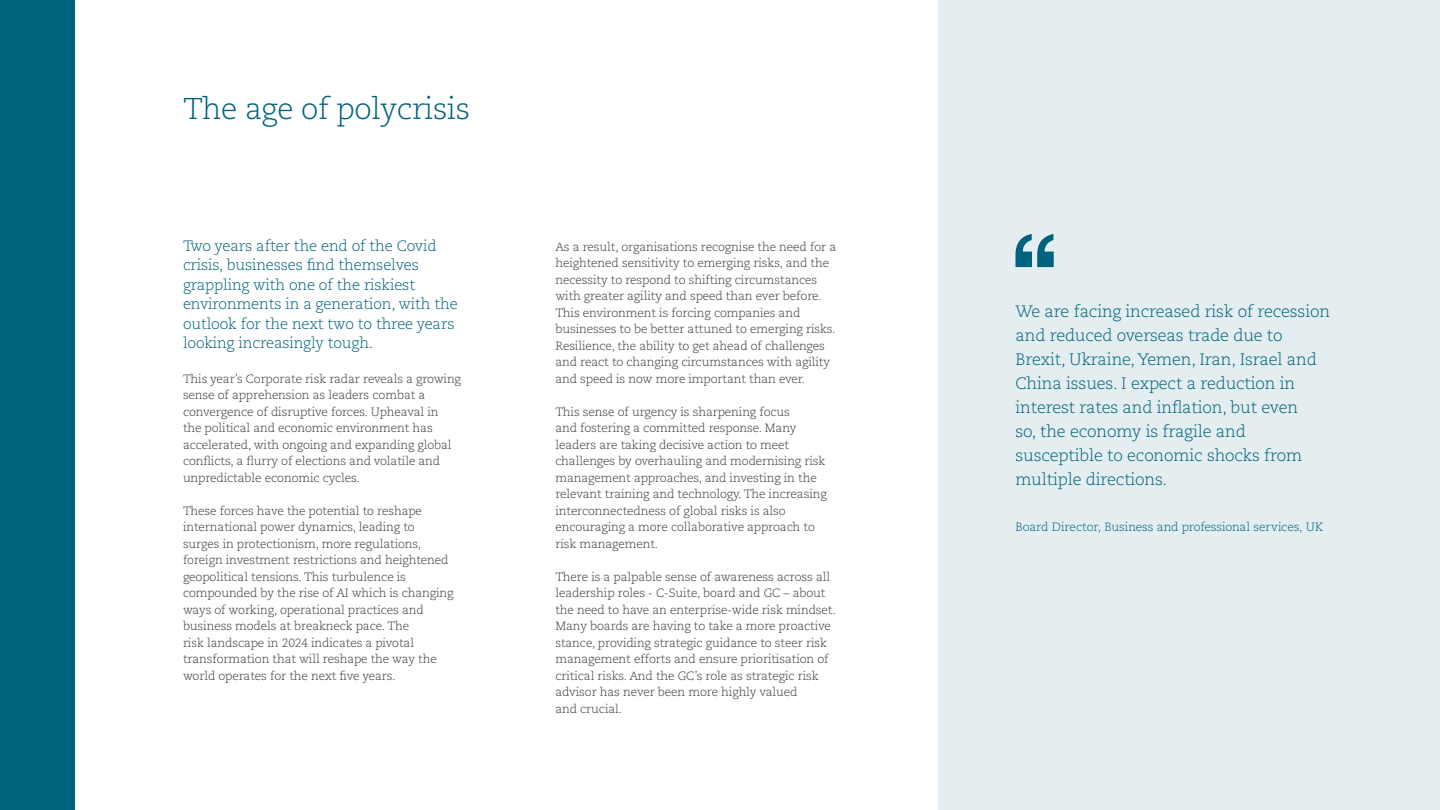
<style>
.page{position:relative;width:1440px;height:810px;background:#fff}
.page>*{position:absolute;margin:0;border:0;box-sizing:border-box;transform-origin:0 0}
.t1{font:300 30px "Caecilia LT Pro 45";letter-spacing:-.01em;color:#00627d}
.t2{font:300 16.5px/24px "Caecilia LT Pro 45";letter-spacing:-.01em;color:#00627d}
.t3{font:300 15px/19.5px "Caecilia LT Pro 45";letter-spacing:-.01em;color:#00627d}
.t4{font:300 12px/16.5px "Caecilia LT Pro 45";letter-spacing:-.01em;color:#3b3c43}
.t5{font:300 12px "Caecilia LT Pro 45";letter-spacing:-.01em;color:#00627d}
</style>
<div class="page">
<div style="left:0;top:0;width:75px;height:810px;background:#00627d"></div>
<div style="left:938px;top:0;width:502px;height:810px;background:#e4eef0"></div>
<svg style="left:1016px;top:234px;width:38px;height:33px"></svg>
<h1 class="t1" style="left:183px;top:89px;width:289px">The age of polycrisis</h1>
<p class="t3" style="left:183px;top:235px;width:276px">Two years after the end of the Covid crisis, businesses find themselves grappling with one of the riskiest environments in a generation, with the outlook for the next two to three years looking increasingly tough.</p>
<p class="t4" style="left:183px;top:370px;width:280px">This year’s Corporate risk radar reveals a growing sense of apprehension as leaders combat a convergence of disruptive forces. Upheaval in<br>the political and economic environment has accelerated, with ongoing and expanding global conflicts, a flurry of elections and volatile and unpredictable economic cycles.</p>
<p class="t4" style="left:183px;top:502px;width:272px">These forces have the potential to reshape international power dynamics, leading to surges in protectionism, more regulations, foreign investment restrictions and heightened geopolitical tensions. This turbulence is compounded by the rise of AI which is changing ways of working, operational practices and business models at breakneck pace. The<br>risk landscape in 2024 indicates a pivotal transformation that will reshape the way the world operates for the next five years.</p>
<p class="t4" style="left:555px;top:238px;width:282px">As a result, organisations recognise the need for a heightened sensitivity to emerging risks, and the necessity to respond to shifting circumstances with greater agility and speed than ever before.<br>This environment is forcing companies and businesses to be better attuned to emerging risks.<br>Resilience, the ability to get ahead of challenges and react to changing circumstances with agility and speed is now more important than ever.</p>
<p class="t4" style="left:555px;top:403px;width:273px">This sense of urgency is sharpening focus<br>and fostering a committed response. Many leaders are taking decisive action to meet challenges by overhauling and modernising risk management approaches, and investing in the relevant training and technology. The increasing interconnectedness of global risks is also encouraging a more collaborative approach to risk management.</p>
<p class="t4" style="left:555px;top:568px;width:282px">There is a palpable sense of awareness across all leadership roles - C-Suite, board and GC – about the need to have an enterprise-wide risk mindset.<br>Many boards are having to take a more proactive stance, providing strategic guidance to steer risk management efforts and ensure prioritisation of critical risks. And the GC’s role as strategic risk advisor has never been more highly valued<br>and crucial.</p>
<p class="t2" style="left:1016px;top:299px;width:316px">We are facing increased risk of recession and reduced overseas trade due to Brexit, Ukraine, Yemen, Iran, Israel and China issues. I expect a reduction in interest rates and inflation, but even<br>so, the economy is fragile and susceptible to economic shocks from multiple directions.</p>
<p class="t5" style="left:1016px;top:519px;width:309px">Board Director, Business and professional services, UK</p>
</div>
